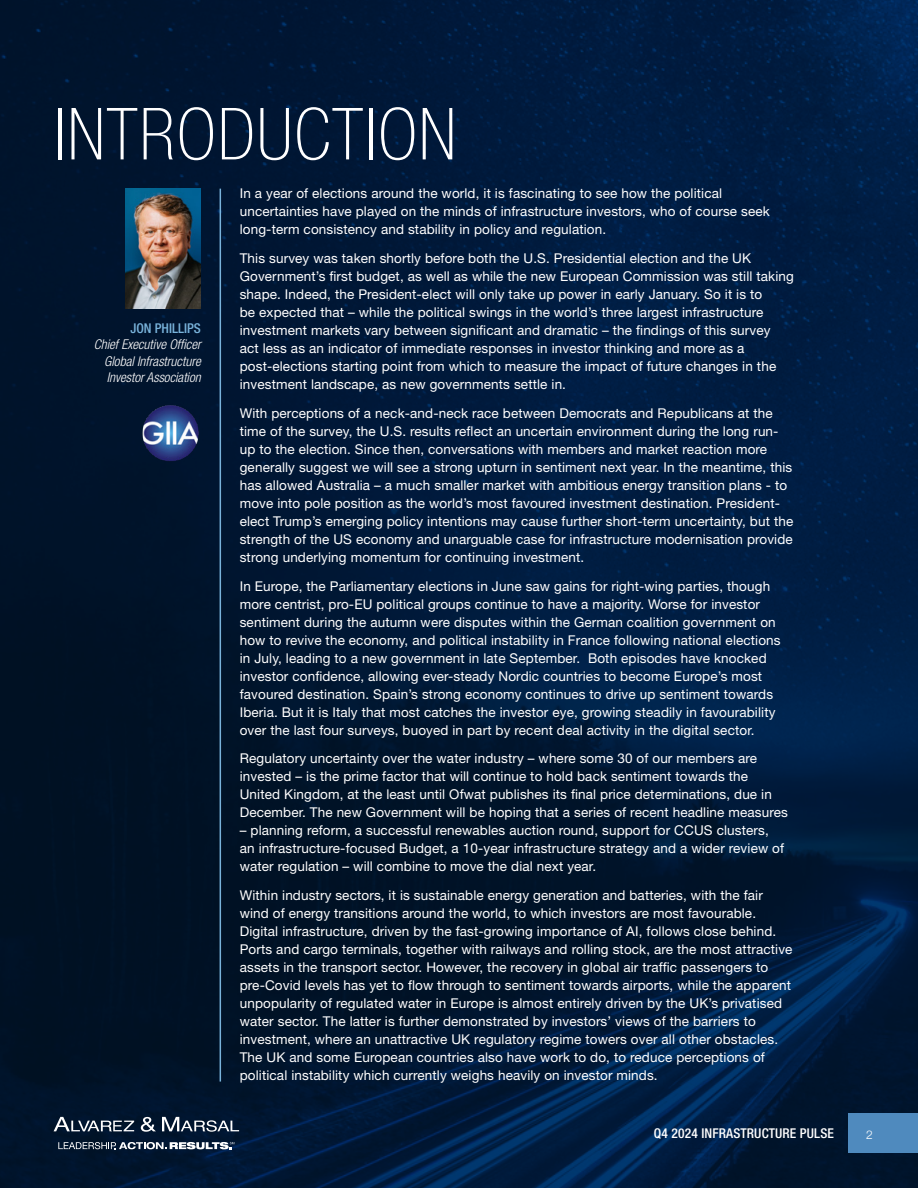
<style>
.page{position:relative;width:918px;height:1188px;background:#fff}
.page>*{position:absolute;margin:0;border:0;box-sizing:border-box;transform-origin:0 0}
.t1{font:100 condensed 72px "Helvetica Neue LT Std";letter-spacing:.025em;color:#fff}
.t2{font:13.5px/18px "Helvetica Neue LT Std";letter-spacing:.01em;color:#fff}
.t3{font:italic 300 condensed 13.5px/16.2px "Helvetica Neue LT Std";color:#fff;text-align:justify}
.t4{font:500 condensed 13.5px "Helvetica Neue LT Std";letter-spacing:.01em;color:#fff}
.t5{font:500 condensed 13.5px "Helvetica Neue LT Std";color:#79b3db}
.t6{font:300 12px "Helvetica Neue";color:#fff}
</style>
<div class="page">
<img style="left:0;top:0;width:918px;height:1188px">
<svg style="left:54px;top:1117px;width:80px;height:14px"></svg>
<svg style="left:141px;top:1117px;width:15px;height:15px"></svg>
<svg style="left:162px;top:1117px;width:77px;height:15px"></svg>
<svg style="left:58px;top:1142px;width:176px;height:7px"></svg>
<img style="left:125px;top:189px;width:76px;height:120px">
<hr style="left:220px;top:189px;width:1px;height:893px;background:#79b3db">
<img style="left:141px;top:402px;width:60px;height:60px">
<div style="left:848px;top:1114px;width:70px;height:39px;background:#4f8abe"></div>
<h1 class="t1" style="left:54px;top:94px;width:404px">INTRODUCTION</h1>
<p class="t5" style="left:130px;top:320px;width:72px">JON PHILLIPS</p>
<p class="t3" style="left:104px;top:337px;width:98px;text-indent:-11px">Chief Executive Officer Global Infrastructure Investor Association</p>
<p class="t2" style="left:240px;top:184px;width:532px">In a year of elections around the world, it is fascinating to see how the political uncertainties have played on the minds of infrastructure investors, who of course seek long-term consistency and stability in policy and regulation.</p>
<p class="t2" style="left:240px;top:249px;width:556px">This survey was taken shortly before both the U.S. Presidential election and the UK Government’s first budget, as well as while the new European Commission was still taking shape. Indeed, the President-elect will only take up power in early January. So it is to<br>be expected that – while the political swings in the world’s three largest infrastructure investment markets vary between significant and dramatic – the findings of this survey<br>act less as an indicator of immediate responses in investor thinking and more as a post-elections starting point from which to measure the impact of future changes in the investment landscape, as new governments settle in.</p>
<p class="t2" style="left:240px;top:404px;width:555px">With perceptions of a neck-and-neck race between Democrats and Republicans at the time of the survey, the U.S. results reflect an uncertain environment during the long run&shy;up to the election. Since then, conversations with members and market reaction more generally suggest we will see a strong upturn in sentiment next year. In the meantime, this has allowed Australia – a much smaller market with ambitious energy transition plans - to move into pole position as the world’s most favoured investment destination. President&shy;elect Trump’s emerging policy intentions may cause further short-term uncertainty, but the strength of the US economy and unarguable case for infrastructure modernisation provide strong underlying momentum for continuing investment.</p>
<p class="t2" style="left:240px;top:577px;width:542px">In Europe, the Parliamentary elections in June saw gains for right-wing parties, though more centrist, pro-EU political groups continue to have a majority. Worse for investor sentiment during the autumn were disputes within the German coalition government on how to revive the economy, and political instability in France following national elections in July, leading to a new government in late September. Both episodes have knocked investor confidence, allowing ever-steady Nordic countries to become Europe’s most favoured destination. Spain’s strong economy continues to drive up sentiment towards Iberia. But it is Italy that most catches the investor eye, growing steadily in favourability over the last four surveys, buoyed in part by recent deal activity in the digital sector.</p>
<p class="t2" style="left:240px;top:749px;width:550px">Regulatory uncertainty over the water industry – where some 30 of our members are invested – is the prime factor that will continue to hold back sentiment towards the United Kingdom, at the least until Ofwat publishes its final price determinations, due in December. The new Government will be hoping that a series of recent headline measures</p>
<p class="t2" style="left:240px;top:821px;width:546px">– planning reform, a successful renewables auction round, support for CCUS clusters, an infrastructure-focused Budget, a 10-year infrastructure strategy and a wider review of water regulation – will combine to move the dial next year.</p>
<p class="t2" style="left:240px;top:886px;width:554px">Within industry sectors, it is sustainable energy generation and batteries, with the fair wind of energy transitions around the world, to which investors are most favourable.<br>Digital infrastructure, driven by the fast-growing importance of AI, follows close behind.<br>Ports and cargo terminals, together with railways and rolling stock, are the most attractive assets in the transport sector. However, the recovery in global air traffic passengers to pre-Covid levels has yet to flow through to sentiment towards airports, while the apparent unpopularity of regulated water in Europe is almost entirely driven by the UK’s privatised water sector. The latter is further demonstrated by investors’ views of the barriers to investment, where an unattractive UK regulatory regime towers over all other obstacles.<br>The UK and some European countries also have work to do, to reduce perceptions of political instability which currently weighs heavily on investor minds.</p>
<p class="t4" style="left:654px;top:1125px;width:182px">Q4 2024 INFRASTRUCTURE PULSE</p>
<p class="t6" style="left:866px;top:1125px;width:8px">2</p>
</div>
